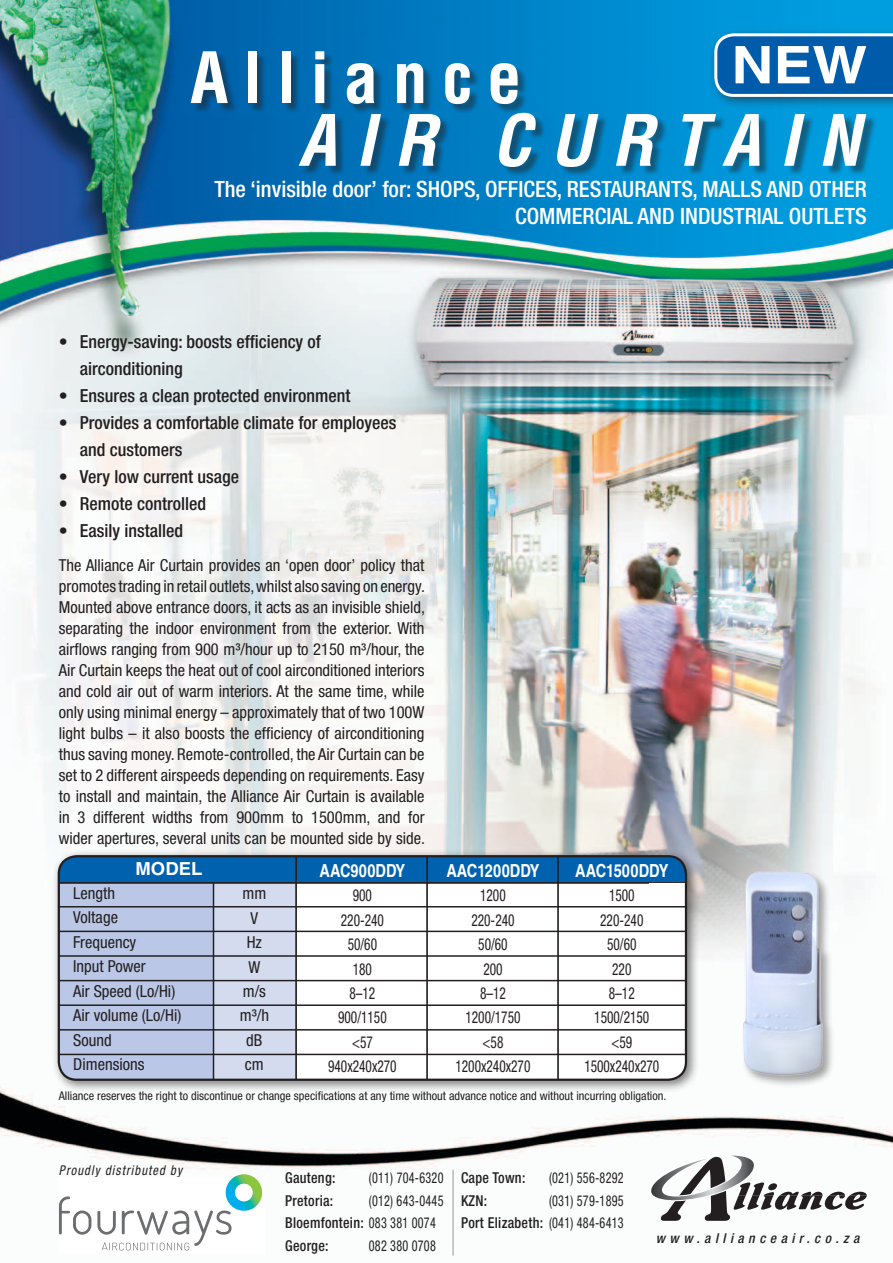
<style>
.page{position:relative;width:893px;height:1263px;background:#fff}
.page>*{position:absolute;margin:0;border:0;box-sizing:border-box;transform-origin:0 0}
.t1{font:italic 700 condensed 69px "Helvetica LT Std";letter-spacing:.28em;color:#fff}
.t2{font:700 condensed 69px "Helvetica LT Std";letter-spacing:.21em;color:#fff}
.t3{font:700 51.9px "Helvetica LT Std";color:#fff;scale:1.12 1}
.t4{font:500 condensed 22.5px/27px "Helvetica Neue LT Std";color:#fff;text-align:right}
.t5{font:500 condensed 18px/27px "Helvetica Neue LT Std";color:#231f20}
.t6{font:700 18px "Helvetica LT Std";color:#fff;scale:.81 1}
.t7{font:700 18px "Helvetica LT Std";color:#fff}
.t8{font:condensed 16.5px/24.5px "Helvetica Neue LT Std";color:#231f20;text-align:justify}
.t9{font:condensed 16.5px/24.5px "Helvetica Neue LT Std";color:#231f20;text-align:center;scale:.81 1}
.t10{font:condensed 15px/22.5px "Helvetica Neue LT Std";letter-spacing:.02em;color:#231f20;text-align:right;scale:.81 1}
.t11{font:500 condensed 15px "Helvetica Neue LT Std";letter-spacing:.02em;color:#231f20;scale:.94 1}
.t12{font:italic 500 condensed 13.65px "Helvetica Neue LT Std";letter-spacing:.33em;color:#231f20}
.t13{font:italic condensed 13.5px "Helvetica Neue LT Std";letter-spacing:.09em;color:#231f20;scale:.92 1}
.t14{font:condensed 12px "Helvetica Neue LT Std";color:#231f20}
.s1{font-weight:500}
</style>
<div class="page">
<img style="left:0;top:0;width:893px;height:1256px">
<div style="left:300px;top:114px;width:577px;height:63px;background:#231f20;opacity:.49"></div>
<div style="left:192px;top:53px;width:336px;height:61px;background:#231f20;opacity:.49"></div>
<svg style="left:649px;top:1145px;width:218px;height:76px"></svg>
<div style="left:708px;top:27px;width:185px;height:82px;background:#231f20;opacity:.58"></div>
<svg style="left:714px;top:33px;width:179px;height:64px;background:#1a6db4"></svg>
<div style="left:52px;top:849px;width:647px;height:244px;background:#231f20;opacity:.58"></div>
<div style="left:59px;top:856px;width:627px;height:224px;background:#fff;border-radius:18px"></div>
<div style="left:213px;top:881px;width:84px;height:199px;background:#d4dbef"></div>
<div style="left:59px;top:881px;width:154px;height:199px;background:#bbc7e6"></div>
<hr style="left:59px;top:906px;width:627px;height:1px;background:#231f20">
<hr style="left:59px;top:931px;width:627px;height:1px;background:#231f20">
<hr style="left:59px;top:955px;width:627px;height:2px;background:#231f20">
<hr style="left:59px;top:980px;width:627px;height:1px;background:#231f20">
<hr style="left:59px;top:1004px;width:627px;height:2px;background:#231f20">
<hr style="left:59px;top:1029px;width:627px;height:1px;background:#231f20">
<hr style="left:59px;top:1054px;width:627px;height:1px;background:#231f20">
<hr style="left:59px;top:881px;width:627px;height:2px;background:#231f20">
<div style="left:59px;top:856px;width:627px;height:26px;background:#0061af"></div>
<hr style="left:295px;top:856px;width:2px;height:224px;background:#231f20">
<hr style="left:426px;top:856px;width:2px;height:224px;background:#231f20">
<hr style="left:557px;top:856px;width:2px;height:224px;background:#231f20">
<div style="left:58px;top:855px;width:629px;height:226px;border:2px solid #231f20;border-radius:18px"></div>
<hr style="left:213px;top:882px;width:1px;height:197px;background:#231f20">
<hr style="left:59px;top:882px;width:590px;height:2px;background:#231f20">
<div style="left:739px;top:870px;width:100px;height:220px;background:#231f20;opacity:.41"></div>
<img style="left:736px;top:867px;width:95px;height:212px">
<hr style="left:453px;top:1170px;width:1px;height:85px;background:#939598">
<div style="left:59px;top:1177px;width:206px;height:76px;background:#fff"></div>
<svg style="left:59px;top:1174px;width:206px;height:76px"></svg>
<h1 class="t2" style="left:190px;top:35px;width:333px">Alliance</h1>
<h2 class="t3" style="left:731px;top:33px;width:123px">NEW</h2>
<h1 class="t1" style="left:298px;top:97px;width:564px">AIR CURTAIN</h1>
<h3 class="t4" style="left:214px;top:175px;width:654px">The ‘invisible door’ for: SHOPS, OFFICES, RESTAURANTS, MALLS AND OTHER<br>COMMERCIAL AND INDUSTRIAL OUTLETS</h3>
<p class="t5" style="left:80px;top:328px;width:243px;text-indent:-21px">• Energy-saving: boosts efficiency of airconditioning</p>
<p class="t5" style="left:59px;top:382px;width:293px">• Ensures a clean protected environment</p>
<p class="t5" style="left:80px;top:409px;width:318px;text-indent:-21px">• Provides a comfortable climate for employees and customers</p>
<p class="t5" style="left:59px;top:463px;width:182px">• Very low current usage</p>
<p class="t5" style="left:59px;top:490px;width:149px">• Remote controlled</p>
<p class="t5" style="left:59px;top:517px;width:126px">• Easily installed</p>
<p class="t8" style="left:59px;top:555px;width:368px;line-height:21px">The Alliance Air Curtain provides an ‘open door’ policy that promotes trading in retail outlets, whilst also saving on energy.<br>Mounted above entrance doors, it acts as an invisible shield, separating the indoor environment from the exterior. With airflows ranging from 900 m³/hour up to 2150 m³/hour, the Air Curtain keeps the heat out of cool airconditioned interiors and cold air out of warm interiors. At the same time, while only using minimal energy – approximately that of two 100W light bulbs – it also boosts the efficiency of airconditioning thus saving money. Remote-controlled, the Air Curtain can be set to 2 different airspeeds depending on requirements. Easy to install and maintain, the Alliance Air Curtain is available in 3 different widths from 900mm to 1500mm, and for wider apertures, several units can be mounted side by side.</p>
<p class="t7" style="left:135px;top:858px;width:68px">MODEL</p>
<p class="t8" style="left:73px;top:881px;width:110px;text-align:left">Length<br>Voltage<br>Frequency<br>Input Power<br>Air Speed (Lo/Hi)<br>Air volume (Lo/Hi)<br>Sound<br>Dimensions</p>
<p class="t6" style="left:320px;top:859px;width:107px">AAC900DDY</p>
<p class="t9" style="left:328px;top:883px;width:86px">900<br>220-240<br>50/60<br>180<br>8–12<br>900/1150 &lt;57<br>940x240x270</p>
<p class="t6" style="left:446px;top:859px;width:117px">AAC1200DDY</p>
<p class="t9" style="left:455px;top:883px;width:94px">1200<br>220-240<br>50/60<br>200<br>8–12<br>1200/1750 &lt;58<br>1200x240x270</p>
<p class="t6" style="left:575px;top:859px;width:117px">AAC1500DDY</p>
<p class="t9" style="left:584px;top:883px;width:94px">1500<br>220-240<br>50/60<br>220<br>8–12<br>1500/2150 &lt;59<br>1500x240x270</p>
<p class="t8" style="left:240px;top:881px;width:31px;text-align:center">mm<br>V<br>Hz<br>W m/s m³/h dB cm</p>
<p class="t14" style="left:59px;top:1088px;width:609px">Alliance reserves the right to discontinue or change specifications at any time without advance notice and without incurring obligation.</p>
<p class="t13" style="left:59px;top:1162px;width:135px">Proudly distributed by</p>
<p class="t11" style="left:285px;top:1169px;width:55px">Gauteng:</p>
<p class="t10" style="left:369px;top:1167px;width:94px">(011) 704-6320</p>
<p class="t11" style="left:285px;top:1192px;width:53px">Pretoria:</p>
<p class="t10" style="left:285px;top:1189px;width:197px;text-align:left;text-indent:84px">(012) 643-0445<br><span class="s1">Bloemfontein:</span> 083 381 0074<br><span class="s1">George:</span></p>
<p class="t10" style="left:369px;top:1234px;width:84px">082 380 0708</p>
<p class="t11" style="left:461px;top:1169px;width:70px">Cape Town:</p>
<p class="t10" style="left:549px;top:1166px;width:94px">(021) 556-8292</p>
<p class="t11" style="left:461px;top:1191px;width:29px">KZN:</p>
<p class="t10" style="left:461px;top:1189px;width:202px">(031) 579-1895<br><span class="s1">Port Elizabeth:</span> (041) 484-6413</p>
<p class="t12" style="left:656px;top:1229px;width:205px">www.allianceair.co.za</p>
</div>
